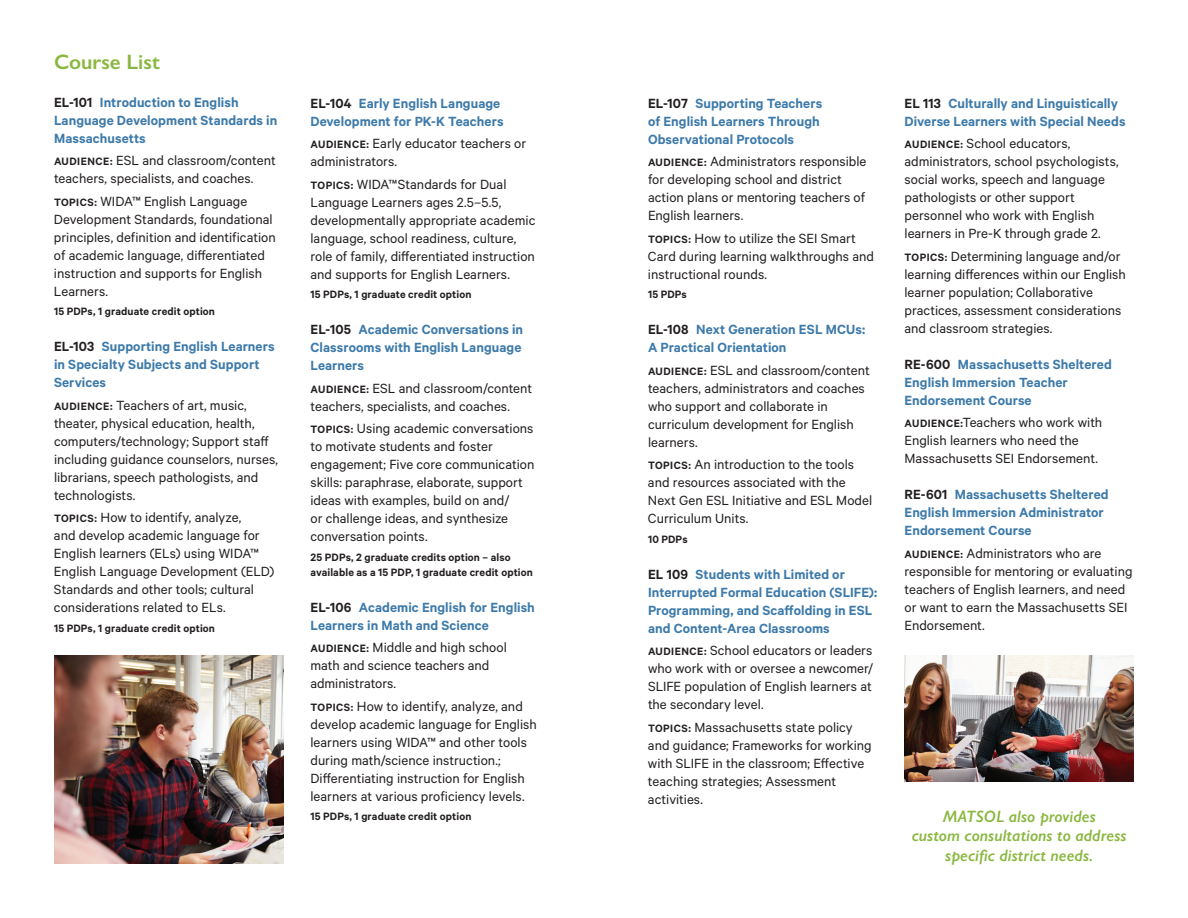
<style>
.page{position:relative;width:1188px;height:918px;background:#fff}
.page>*{position:absolute;margin:0;border:0;box-sizing:border-box;transform-origin:0 0}
.t1{font:600 21px "Gill Sans";color:#8ab73f}
.t2{font:italic 600 16.5px/19.5px "Gill Sans";color:#8ab73f;text-align:center}
.t3{font:15px/18px "Calibre";color:#231f20}
.t4{font:600 15px/18px "Calibre";letter-spacing:.005em;color:#3d7aaa}
.t5{font:600 12px/15px "Calibre";letter-spacing:.01em;color:#231f20}
.s1{color:#231f20}
.s2{font-weight:600;font-size:12px}
</style>
<div class="page">
<img style="left:54px;top:655px;width:230px;height:209px">
<img style="left:904px;top:655px;width:230px;height:126px">
<h1 class="t1" style="left:54px;top:49px;width:107px">Course List</h1>
<p class="t4" style="left:54px;top:93px;width:225px"><span class="s1">EL-101</span> Introduction to English<br>Language Development Standards in<br>Massachusetts</p>
<p class="t3" style="left:54px;top:151px;width:223px"><span class="s2">AUDIENCE:</span> ESL and classroom/content teachers, specialists, and coaches.</p>
<p class="t3" style="left:54px;top:192px;width:223px"><span class="s2">TOPICS:</span> WIDA™ English Language Development Standards, foundational principles, definition and identification of academic language, differentiated instruction and supports for English Learners.</p>
<p class="t5" style="left:54px;top:304px;width:162px">15 PDPs, 1 graduate credit option</p>
<p class="t4" style="left:54px;top:337px;width:222px"><span class="s1">EL-103</span> Supporting English Learners in Specialty Subjects and Support<br>Services</p>
<p class="t3" style="left:54px;top:396px;width:226px"><span class="s2">AUDIENCE:</span> Teachers of art, music, theater, physical education, health, computers/technology; Support staff including guidance counselors, nurses, librarians, speech pathologists, and technologists.</p>
<p class="t3" style="left:54px;top:508px;width:222px"><span class="s2">TOPICS:</span> How to identify, analyze,<br>and develop academic language for English learners (ELs) using WIDA™ English Language Development (ELD)<br>Standards and other tools; cultural considerations related to ELs.</p>
<p class="t5" style="left:54px;top:620px;width:162px">15 PDPs, 1 graduate credit option</p>
<p class="t4" style="left:310px;top:93px;width:195px"><span class="s1">EL-104</span> Early English Language<br>Development for PK-K Teachers</p>
<p class="t3" style="left:310px;top:134px;width:217px"><span class="s2">AUDIENCE:</span> Early educator teachers or administrators.</p>
<p class="t3" style="left:310px;top:174px;width:226px"><span class="s2">TOPICS:</span> WIDA™Standards for Dual Language Learners ages 2.5–5.5, developmentally appropriate academic language, school readiness, culture, role of family, differentiated instruction and supports for English Learners.</p>
<p class="t5" style="left:310px;top:286px;width:162px">15 PDPs, 1 graduate credit option</p>
<p class="t4" style="left:310px;top:320px;width:214px;text-align:justify"><span class="s1">EL-105</span> Academic Conversations in Classrooms with English Language Learners</p>
<p class="t3" style="left:310px;top:378px;width:223px"><span class="s2">AUDIENCE:</span> ESL and classroom/content teachers, specialists, and coaches.</p>
<p class="t3" style="left:310px;top:419px;width:225px"><span class="s2">TOPICS:</span> Using academic conversations to motivate students and foster engagement; Five core communication skills: paraphrase, elaborate, support ideas with examples, build on and/<br>or challenge ideas, and synthesize conversation points.</p>
<p class="t5" style="left:310px;top:549px;width:224px">25 PDPs, 2 graduate credits option – also available as a 15 PDP, 1 graduate credit option</p>
<p class="t4" style="left:310px;top:597px;width:226px"><span class="s1">EL-106</span> Academic English for English<br>Learners in Math and Science</p>
<p class="t3" style="left:310px;top:638px;width:198px"><span class="s2">AUDIENCE:</span> Middle and high school math and science teachers and administrators.</p>
<p class="t3" style="left:310px;top:696px;width:228px"><span class="s2">TOPICS:</span> How to identify, analyze, and develop academic language for English learners using WIDA™ and other tools during math/science instruction.; Differentiating instruction for English learners at various proficiency levels.</p>
<p class="t5" style="left:310px;top:808px;width:162px">15 PDPs, 1 graduate credit option</p>
<p class="t4" style="left:648px;top:93px;width:176px"><span class="s1">EL-107</span> Supporting Teachers of English Learners Through<br>Observational Protocols</p>
<p class="t3" style="left:648px;top:152px;width:220px"><span class="s2">AUDIENCE:</span> Administrators responsible for developing school and district action plans or mentoring teachers of English learners.</p>
<p class="t3" style="left:648px;top:228px;width:228px"><span class="s2">TOPICS:</span> How to utilize the SEI Smart<br>Card during learning walkthroughs and instructional rounds.</p>
<p class="t5" style="left:648px;top:286px;width:40px">15 PDPs</p>
<p class="t4" style="left:648px;top:320px;width:219px"><span class="s1">EL-108</span> Next Generation ESL MCUs:<br>A Practical Orientation</p>
<p class="t3" style="left:648px;top:360px;width:223px"><span class="s2">AUDIENCE:</span> ESL and classroom/content teachers, administrators and coaches who support and collaborate in curriculum development for English learners.</p>
<p class="t3" style="left:648px;top:455px;width:226px"><span class="s2">TOPICS:</span> An introduction to the tools and resources associated with the<br>Next Gen ESL Initiative and ESL Model<br>Curriculum Units.</p>
<p class="t5" style="left:648px;top:531px;width:41px">10 PDPs</p>
<p class="t4" style="left:648px;top:564px;width:231px"><span class="s1">EL 109</span> Students with Limited or Interrupted Formal Education (SLIFE):<br>Programming, and Scaffolding in ESL and Content-Area Classrooms</p>
<p class="t3" style="left:648px;top:641px;width:227px;text-align:justify"><span class="s2">AUDIENCE:</span> School educators or leaders who work with or oversee a newcomer/ SLIFE population of English learners at the secondary level.</p>
<p class="t3" style="left:648px;top:717px;width:225px"><span class="s2">TOPICS:</span> Massachusetts state policy and guidance; Frameworks for working with SLIFE in the classroom; Effective teaching strategies; Assessment activities.</p>
<p class="t4" style="left:904px;top:93px;width:223px"><span class="s1">EL 113</span> Culturally and Linguistically<br>Diverse Learners with Special Needs</p>
<p class="t3" style="left:904px;top:134px;width:216px"><span class="s2">AUDIENCE:</span> School educators, administrators, school psychologists, social works, speech and language pathologists or other support personnel who work with English learners in Pre-K through grade 2.</p>
<p class="t3" style="left:904px;top:246px;width:223px"><span class="s2">TOPICS:</span> Determining language and/or learning differences within our English learner population; Collaborative practices, assessment considerations and classroom strategies.</p>
<p class="t4" style="left:904px;top:354px;width:209px"><span class="s1">RE-600</span> Massachusetts Sheltered<br>English Immersion Teacher<br>Endorsement Course</p>
<p class="t3" style="left:904px;top:413px;width:199px"><span class="s2">AUDIENCE:</span>Teachers who work with<br>English learners who need the<br>Massachusetts SEI Endorsement.</p>
<p class="t4" style="left:905px;top:485px;width:206px"><span class="s1">RE-601</span> Massachusetts Sheltered<br>English Immersion Administrator<br>Endorsement Course</p>
<p class="t3" style="left:904px;top:543px;width:230px"><span class="s2">AUDIENCE:</span> Administrators who are responsible for mentoring or evaluating teachers of English learners, and need or want to earn the Massachusetts SEI Endorsement.</p>
<p class="t2" style="left:912px;top:806px;width:216px">MATSOL also provides<br>custom consultations to address specific district needs.</p>
</div>
